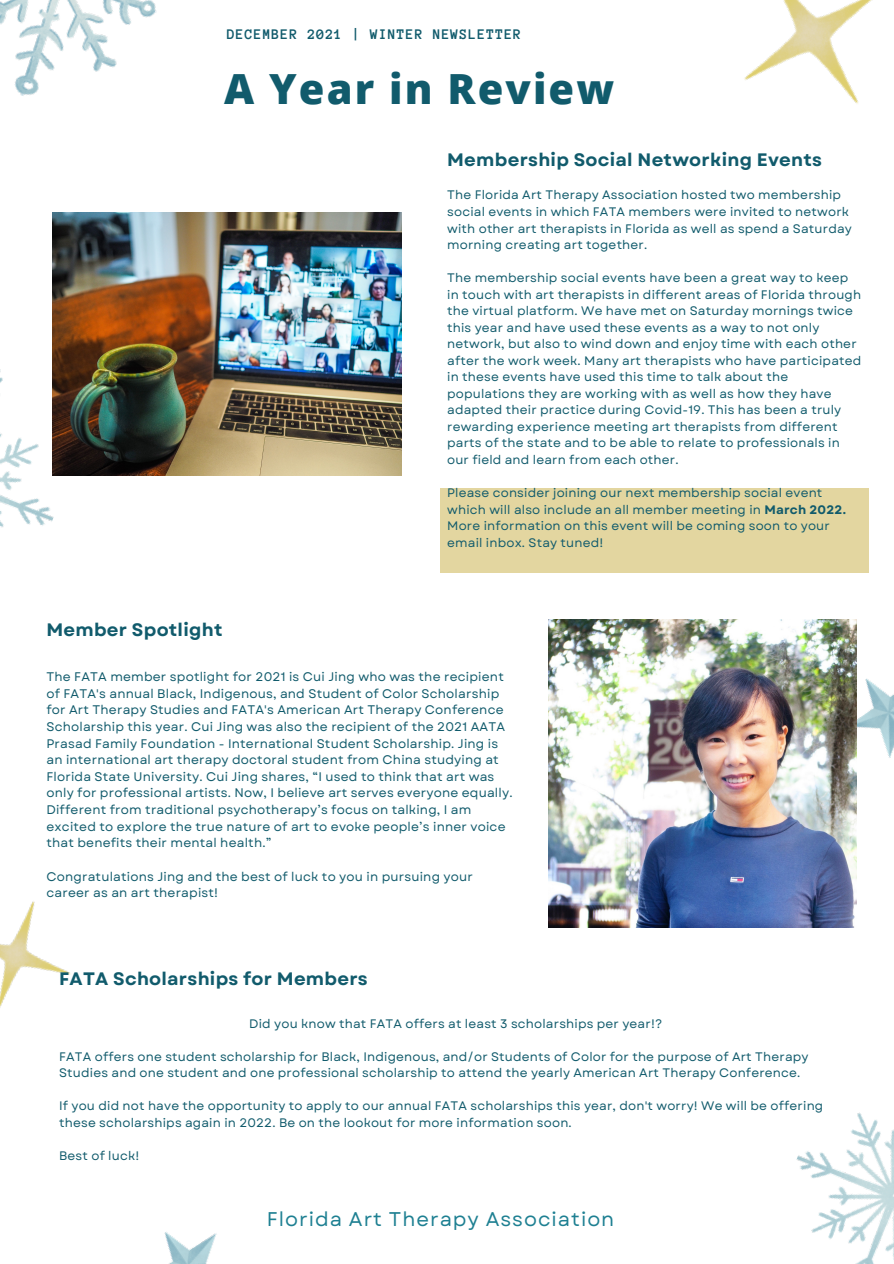
<style>
.page{position:relative;width:894px;height:1264px;background:#fff}
.page>*{position:absolute;margin:0;border:0;box-sizing:border-box;transform-origin:0 0}
.t1{font:800 41.55px "Open Sans";letter-spacing:.05em;color:#115b6c}
.t2{font:19.8px "Garet";letter-spacing:.05em;color:#1e8092}
.t3{font:700 18px "Garet";letter-spacing:.015em;color:#115b6c}
.t4{font:700 15px "Anonymous Pro";letter-spacing:.05em;color:#115b6c}
.t5{font:12.45px/16.6px "Garet";letter-spacing:.015em;color:#115b6c}
.t6{font:12.3px/16.5px "Garet";letter-spacing:.015em;color:#115b6c}
.s1{font-weight:700}
</style>
<div class="page">
<img style="left:0;top:0;width:157px;height:96px">
<img style="left:796px;top:1112px;width:97px;height:151px">
<img style="left:0;top:369px;width:97px;height:158px">
<img style="left:744px;top:0;width:128px;height:104px">
<img style="left:0;top:901px;width:71px;height:107px">
<img style="left:856px;top:655px;width:37px;height:104px">
<img style="left:164px;top:1232px;width:53px;height:31px">
<div style="left:440px;top:488px;width:428px;height:84px;background:#e3d6a0"></div>
<img style="left:52px;top:213px;width:349px;height:262px">
<img style="left:548px;top:619px;width:308px;height:308px">
<p class="t4" style="left:227px;top:27px;width:296px">DECEMBER 2021 | WINTER NEWSLETTER</p>
<p class="t1" style="left:224px;top:60px;width:391px">A Year in Review</p>
<p class="t3" style="left:447px;top:147px;width:376px">Membership Social Networking Events</p>
<p class="t6" style="left:447px;top:187px;width:406px">The Florida Art Therapy Association hosted two membership social events in which FATA members were invited to network with other art therapists in Florida as well as spend a Saturday morning creating art together.</p>
<p class="t6" style="left:447px;top:270px;width:415px">The membership social events have been a great way to keep in touch with art therapists in different areas of Florida through the virtual platform. We have met on Saturday mornings twice this year and have used these events as a way to not only network, but also to wind down and enjoy time with each other after the work week. Many art therapists who have participated in these events have used this time to talk about the populations they are working with as well as how they have adapted their practice during Covid-19. This has been a truly rewarding experience meeting art therapists from different parts of the state and to be able to relate to professionals in our field and learn from each other.</p>
<p class="t6" style="left:447px;top:484px;width:400px">Please consider joining our next membership social event which will also include an all member meeting in <span class="s1">March 2022.<br></span>More information on this event will be coming soon to your email inbox. Stay tuned!</p>
<p class="t3" style="left:46px;top:617px;width:177px">Member Spotlight</p>
<p class="t5" style="left:46px;top:668px;width:467px">The FATA member spotlight for 2021 is Cui Jing who was the recipient of FATA's annual Black, Indigenous, and Student of Color Scholarship for Art Therapy Studies and FATA's American Art Therapy Conference Scholarship this year. Cui Jing was also the recipient of the 2021 AATA Prasad Family Foundation - International Student Scholarship. Jing is an international art therapy doctoral student from China studying at Florida State University. Cui Jing shares, “I used to think that art was only for professional artists. Now, I believe art serves everyone equally.<br>Different from traditional psychotherapy’s focus on talking, I am excited to explore the true nature of art to evoke people’s inner voice that benefits their mental health.”</p>
<p class="t5" style="left:46px;top:867px;width:428px">Congratulations Jing and the best of luck to you in pursuing your career as an art therapist!</p>
<p class="t3" style="left:59px;top:965px;width:310px">FATA Scholarships for Members</p>
<p class="t6" style="left:249px;top:1015px;width:414px">Did you know that FATA offers at least 3 scholarships per year!?</p>
<p class="t6" style="left:59px;top:1048px;width:750px">FATA offers one student scholarship for Black, Indigenous, and/or Students of Color for the purpose of Art Therapy<br>Studies and one student and one professional scholarship to attend the yearly American Art Therapy Conference.</p>
<p class="t6" style="left:59px;top:1097px;width:765px">If you did not have the opportunity to apply to our annual FATA scholarships this year, don't worry! We will be offering these scholarships again in 2022. Be on the lookout for more information soon.</p>
<p class="t6" style="left:59px;top:1146px;width:82px">Best of luck!</p>
<p class="t2" style="left:267px;top:1204px;width:349px">Florida Art Therapy Association</p>
</div>
